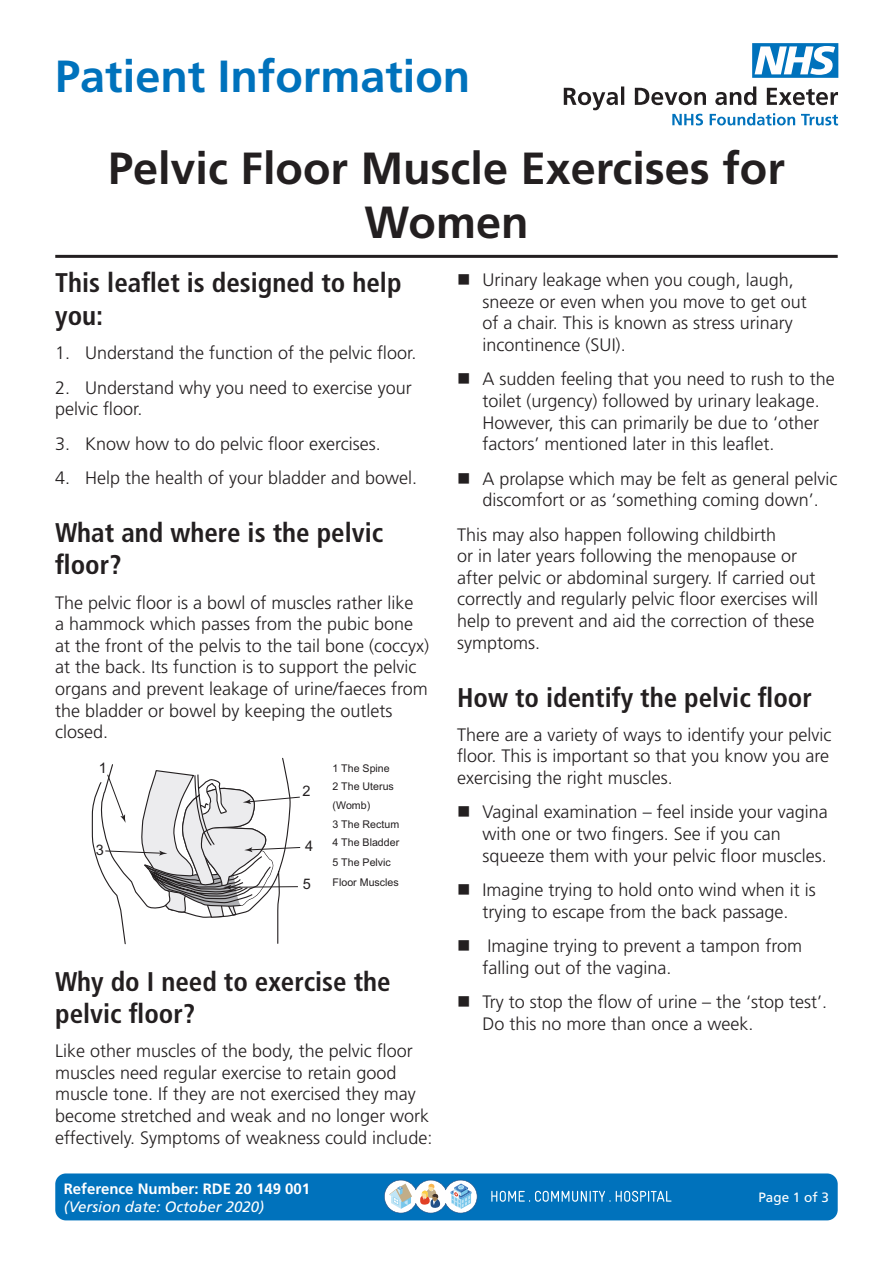
<style>
.page{position:relative;width:893px;height:1263px;background:#fff}
.page>*{position:absolute;margin:0;border:0;box-sizing:border-box;transform-origin:0 0}
.t1{font:700 45px/54px "Frutiger";color:#231f20;text-align:center}
.t2{font:700 45px "Frutiger";color:#0072bc}
.t3{font:700 condensed 27px/32.4px "Frutiger";color:#231f20}
.t4{font:300 18px/21.6px "Frutiger";color:#231f20}
.t5{font:700 15px "Frutiger";color:#fff}
.t6{font:italic 15px "Frutiger";color:#fff}
.t7{font:14.55px "Arial";color:#231f20}
.t8{font:13.5px "Frutiger";color:#fff}
.t9{font:10.65px/18.5px "Arial";color:#231f20}
</style>
<div class="page">
<div style="left:55px;top:1173px;width:783px;height:47px;background:#0072bc;border-radius:11px"></div>
<svg style="left:384px;top:1180px;width:93px;height:33px;background:#acc5d6"></svg>
<svg style="left:491px;top:1191px;width:180px;height:11px"></svg>
<svg style="left:564px;top:86px;width:274px;height:39px"></svg>
<svg style="left:752px;top:43px;width:86px;height:35px"></svg>
<hr style="left:55px;top:255px;width:783px;height:3px;background:#231f20">
<svg style="left:92px;top:758px;width:209px;height:186px"></svg>
<h1 class="t2" style="left:55px;top:50px;width:417px">Patient Information</h1>
<h1 class="t1" style="left:108px;top:141px;width:678px">Pelvic Floor Muscle Exercises for<br>Women</h1>
<h2 class="t3" style="left:55px;top:267px;width:348px">This leaflet is designed to help you:</h2>
<p class="t4" style="left:55px;top:342px;width:363px">1. Understand the function of the pelvic floor.</p>
<p class="t4" style="left:55px;top:376px;width:358px">2. Understand why you need to exercise your pelvic floor.</p>
<p class="t4" style="left:55px;top:432px;width:327px">3. Know how to do pelvic floor exercises.</p>
<p class="t4" style="left:55px;top:467px;width:363px">4. Help the health of your bladder and bowel.</p>
<h2 class="t3" style="left:55px;top:516px;width:329px">What and where is the pelvic floor?</h2>
<p class="t4" style="left:55px;top:591px;width:375px">The pelvic floor is a bowl of muscles rather like<br>a hammock which passes from the pubic bone at the front of the pelvis to the tail bone (coccyx) at the back. Its function is to support the pelvic organs and prevent leakage of urine/faeces from the bladder or bowel by keeping the outlets closed.</p>
<p class="t4" style="left:483px;top:269px;width:326px">Urinary leakage when you cough, laugh, sneeze or even when you move to get out of a chair. This is known as stress urinary incontinence (SUI).</p>
<p class="t4" style="left:483px;top:368px;width:354px">A sudden feeling that you need to rush to the toilet (urgency) followed by urinary leakage.<br>However, this can primarily be due to ‘other factors’ mentioned later in this leaflet.</p>
<p class="t4" style="left:483px;top:468px;width:356px">A prolapse which may be felt as general pelvic discomfort or as ‘something coming down’.</p>
<p class="t4" style="left:457px;top:523px;width:362px">This may also happen following childbirth<br>or in later years following the menopause or after pelvic or abdominal surgery. If carried out correctly and regularly pelvic floor exercises will help to prevent and aid the correction of these symptoms.</p>
<h2 class="t3" style="left:457px;top:681px;width:356px">How to identify the pelvic floor</h2>
<p class="t4" style="left:457px;top:724px;width:376px">There are a variety of ways to identify your pelvic floor. This is important so that you know you are exercising the right muscles.</p>
<p class="t4" style="left:483px;top:801px;width:347px">Vaginal examination – feel inside your vagina with one or two fingers. See if you can squeeze them with your pelvic floor muscles.</p>
<p class="t4" style="left:483px;top:879px;width:335px">Imagine trying to hold onto wind when it is trying to escape from the back passage.</p>
<p class="t4" style="left:483px;top:935px;width:321px">Imagine trying to prevent a tampon from falling out of the vagina.</p>
<p class="t4" style="left:483px;top:991px;width:346px">Try to stop the flow of urine – the ‘stop test’.<br>Do this no more than once a week.</p>
<p class="t7" style="left:99px;top:758px;width:10px">1</p>
<p class="t9" style="left:333px;top:759px;width:63px">1 The Spine<br>2 The Uterus</p>
<p class="t9" style="left:333px;top:815px;width:68px">3 The Rectum<br>4 The Bladder</p>
<p class="t9" style="left:333px;top:852px;width:68px;line-height:20.1px">5 The Pelvic<br>Floor Muscles</p>
<p class="t7" style="left:303px;top:781px;width:10px">2</p>
<p class="t9" style="left:333px;top:796px;width:39px">(Womb)</p>
<p class="t7" style="left:96px;top:841px;width:10px">3</p>
<p class="t7" style="left:305px;top:836px;width:10px">4</p>
<p class="t7" style="left:303px;top:874px;width:10px">5</p>
<h2 class="t3" style="left:55px;top:965px;width:337px">Why do I need to exercise the pelvic floor?</h2>
<p class="t4" style="left:55px;top:1040px;width:379px">Like other muscles of the body, the pelvic floor muscles need regular exercise to retain good muscle tone. If they are not exercised they may become stretched and weak and no longer work effectively. Symptoms of weakness could include:</p>
<p class="t5" style="left:64px;top:1180px;width:248px">Reference Number: RDE 20 149 001</p>
<p class="t6" style="left:64px;top:1198px;width:202px">(Version date: October 2020)</p>
<p class="t8" style="left:758px;top:1189px;width:72px">Page 1 of 3</p>
</div>
